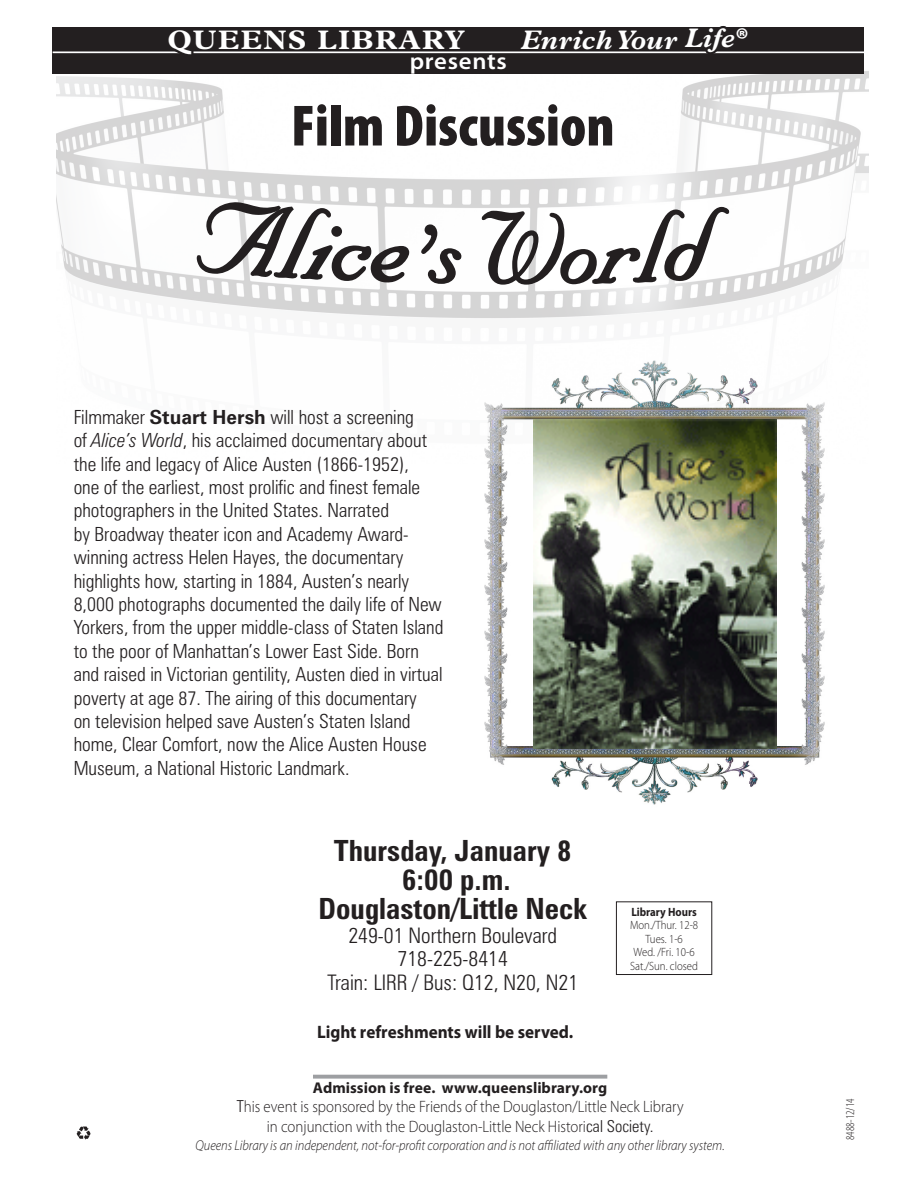
<style>
.page{position:relative;width:918px;height:1188px;background:#fff}
.page>*{position:absolute;margin:0;border:0;box-sizing:border-box;transform-origin:0 0}
._01TITLE{font:117px "Nuptial Script";color:#231f20}
._01TITLE-2{font:900 condensed 58.65px "Myriad Pro";color:#231f20}
.Address{font:700 condensed 29.25px "Zurich BT";color:#231f20}
.t1{font:italic 700 27px "Plantin";letter-spacing:.01em;color:#fff}
.t2{font:700 27px "Plantin";letter-spacing:.055em;color:#fff;scale:1.05 1}
.t3{font:600 23.55px "Myriad Pro";letter-spacing:.03em;color:#fff;scale:1.05 1}
.Address-2{font:300 condensed 21.45px "Zurich BT";color:#231f20}
.t4{font:300 condensed 19.5px/23.4px "Zurich BT";color:#231f20}
.info3{font:700 18px "Myriad Pro";letter-spacing:-.005em;color:#231f20;scale:.95 1}
.credit{font:300 16.5px/19.5px "Myriad Pro";color:#231f20;text-align:center;scale:.9 1}
.info3-2{font:700 15.6px "Myriad Pro";color:#231f20}
.credit-2{font:italic 300 14.25px "Myriad Pro";color:#231f20;scale:.9 1}
.hours{font:300 12px "Myriad Pro";color:#231f20;scale:.9 1}
.HoursTOP{font:700 12px "Myriad Pro";color:#231f20;scale:.9 1}
.t5{font:300 condensed 12px "Myriad Pro";color:#231f20}
.s1{font-family:"Myriad Pro";font-style:normal;font-size:30.3px}
.s2{font-weight:700;font-stretch:normal}
.s3{font-style:italic}
.s4{font-family:"Zurich BT";font-stretch:condensed}
</style>
<div class="page">
<img style="left:484px;top:464px;width:341px;height:341px">
<img style="left:57px;top:71px;width:812px;height:393px">
<svg style="left:313px;top:1075px;width:294px;height:4px"></svg>
<div style="left:53px;top:27px;width:811px;height:46px;background:#231f20"></div>
<hr style="left:53px;top:51px;width:811px;height:2px;background:#fff">
<svg style="left:164px;top:51px;width:32px;height:3px"></svg>
<svg style="left:77px;top:1127px;width:13px;height:13px"></svg>
<img style="left:533px;top:419px;width:244px;height:330px">
<div style="left:616px;top:901px;width:96px;height:74px;border:1px solid #231f20"></div>
<svg style="left:194px;top:102px;width:217px;height:300px"></svg>
<svg style="left:420px;top:51px;width:43px;height:413px"></svg>
<svg style="left:480px;top:26px;width:251px;height:260px"></svg>
<p class="t2" style="left:167px;top:24px;width:285px">QUEENS LIBRARY</p>
<p class="t1" style="left:521px;top:24px;width:230px">Enrich Your Life<span class="s1">®</span></p>
<p class="t3" style="left:410px;top:47px;width:94px">presents</p>
<p class="_01TITLE-2" style="left:291px;top:93px;width:325px">Film Discussion</p>
<p class="_01TITLE" style="left:484px;top:185px;width:80px">W</p>
<p class="t4" style="left:74px;top:405px;width:371px">Filmmaker <span class="s2">Stuart Hersh</span> will host a screening<br>of <span class="s3">Alice’s World</span>, his acclaimed documentary about the life and legacy of Alice Austen (1866-1952),<br>one of the earliest, most prolific and finest female photographers in the United States. Narrated<br>by Broadway theater icon and Academy Award&shy;winning actress Helen Hayes, the documentary highlights how, starting in 1884, Austen’s nearly 8,000 photographs documented the daily life of New Yorkers, from the upper middle-class of Staten Island to the poor of Manhattan’s Lower East Side. Born and raised in Victorian gentility, Austen died in virtual poverty at age 87. The airing of this documentary<br>on television helped save Austen’s Staten Island home, Clear Comfort, now the Alice Austen House Museum, a National Historic Landmark.</p>
<p class="Address" style="left:334px;top:833px;width:239px">Thursday, January 8</p>
<p class="Address" style="left:402px;top:862px;width:110px">6:00 p.m.</p>
<p class="Address" style="left:318px;top:891px;width:271px">Douglaston/Little Neck</p>
<p class="Address-2" style="left:348px;top:922px;width:210px">249-01 Northern Boulevard</p>
<p class="Address-2" style="left:398px;top:946px;width:112px">718-225-8414</p>
<p class="Address-2" style="left:327px;top:969px;width:252px">Train: LIRR / Bus: Q12, N20, N21</p>
<p class="info3" style="left:317px;top:1021px;width:271px">Light refreshments will be served.</p>
<p class="HoursTOP" style="left:631px;top:904px;width:74px">Library Hours</p>
<p class="hours" style="left:630px;top:919px;width:77px">Mon./Thur. 12-8</p>
<p class="hours" style="left:645px;top:932px;width:43px">Tues. 1-6</p>
<p class="hours" style="left:634px;top:946px;width:69px">Wed. /Fri. 10-6</p>
<p class="hours" style="left:630px;top:959px;width:77px">Sat./Sun. closed</p>
<p class="info3-2" style="left:313px;top:1077px;width:296px">Admission is free. www.queenslibrary.org</p>
<p class="credit" style="left:237px;top:1097px;width:498px"><span class="s4">T</span>his event is sponsored by the Friends of the Douglaston/Little Neck Library in conjunction with the Douglaston-Little Neck Histori<span class="s4">cal Society.</span></p>
<p class="credit-2" style="left:196px;top:1138px;width:590px">Queens Library is an independent, not-for-profit corporation and is not affiliated with any other library system.</p>
<p class="t5" style="left:844px;top:1140px;width:43px;rotate:-90deg">8488-12/14</p>
</div>
